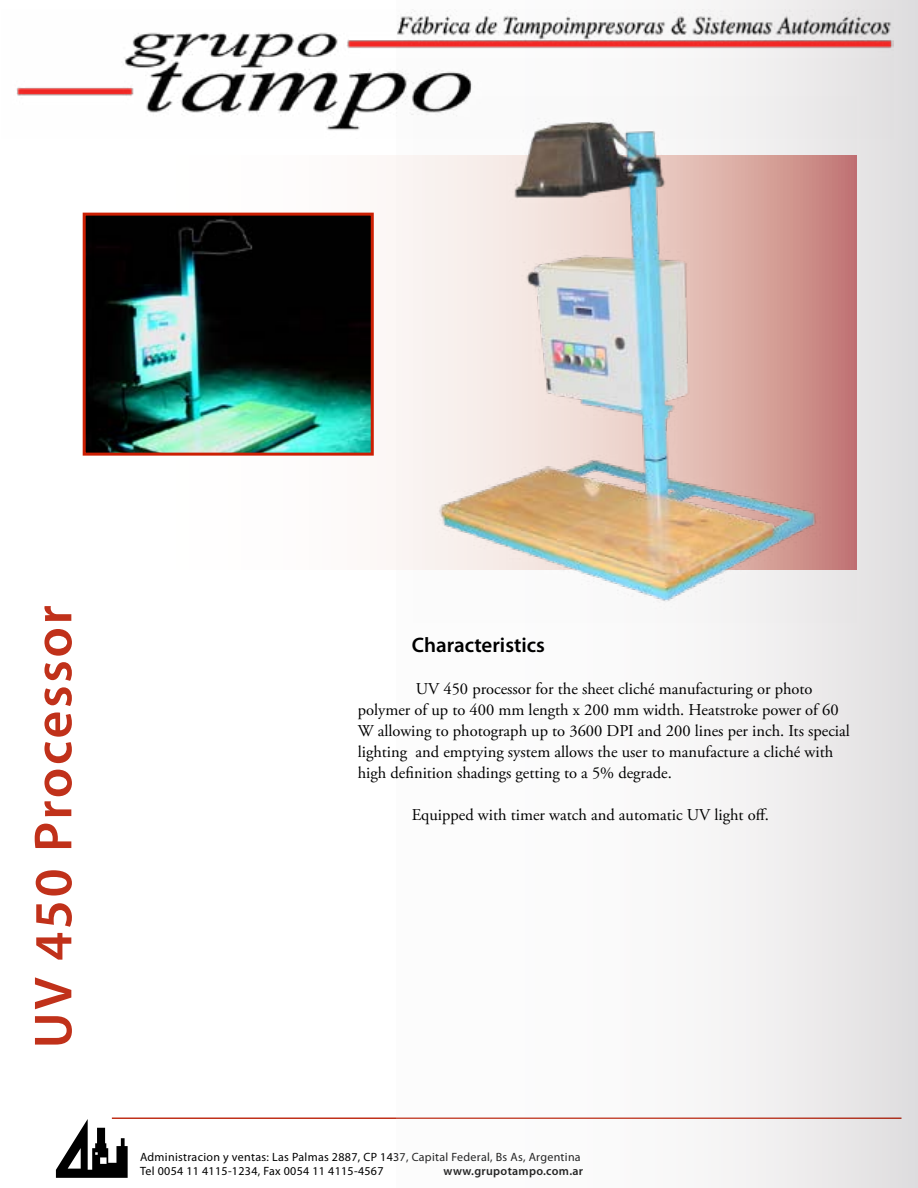
<style>
.page{position:relative;width:918px;height:1188px;background:#fff}
.page>*{position:absolute;margin:0;border:0;box-sizing:border-box;transform-origin:0 0}
.t1{font:600 54px "Myriad Pro";letter-spacing:.05em;color:#c0311a}
.t2{font:600 21px "Myriad Pro";color:#000}
.t3{font:16.5px/21px "Adobe Garamond Pro";color:#000}
.t4{font:12px/14.4px "Myriad Pro";letter-spacing:.025em;color:#000}
.t5{font:600 12px "Myriad Pro";letter-spacing:.025em;color:#000}
</style>
<div class="page">
<svg style="left:56px;top:1119px;width:72px;height:59px"></svg>
<hr style="left:112px;top:1118px;width:790px;height:1px;background:#c0311a">
<div style="left:397px;top:0;width:521px;height:1188px;background:linear-gradient(to right,#fff,#e7e5e6)"></div>
<img style="left:16px;top:9px;width:878px;height:129px">
<div style="left:40px;top:155px;width:817px;height:415px;background:#fffefe"></div>
<img style="left:413px;top:96px;width:443px;height:527px">
<img style="left:87px;top:217px;width:283px;height:235px">
<div style="left:83px;top:213px;width:291px;height:243px;border:3px solid #cc1f03"></div>
<h1 class="t1" style="left:19px;top:1048px;width:445px;rotate:-90deg">UV 450 Processor</h1>
<p class="t2" style="left:412px;top:632px;width:135px">Characteristics</p>
<p class="t3" style="left:358px;top:679px;width:494px;text-indent:58px">UV 450 processor for the sheet cliché manufacturing or photo polymer of up to 400 mm length x 200 mm width. Heatstroke power of 60<br>W allowing to photograph up to 3600 DPI and 200 lines per inch. Its special lighting and emptying system allows the user to manufacture a cliché with high definition shadings getting to a 5% degrade.</p>
<p class="t3" style="left:412px;top:805px;width:359px">Equipped with timer watch and automatic UV light off.</p>
<p class="t4" style="left:140px;top:1149px;width:442px">Administracion y ventas: Las Palmas 2887, CP 1437, Capital Federal, Bs As, Argentina<br>Tel 0054 11 4115-1234, Fax 0054 11 4115-4567</p>
<p class="t5" style="left:444px;top:1163px;width:141px">www.grupotampo.com.ar</p>
</div>
